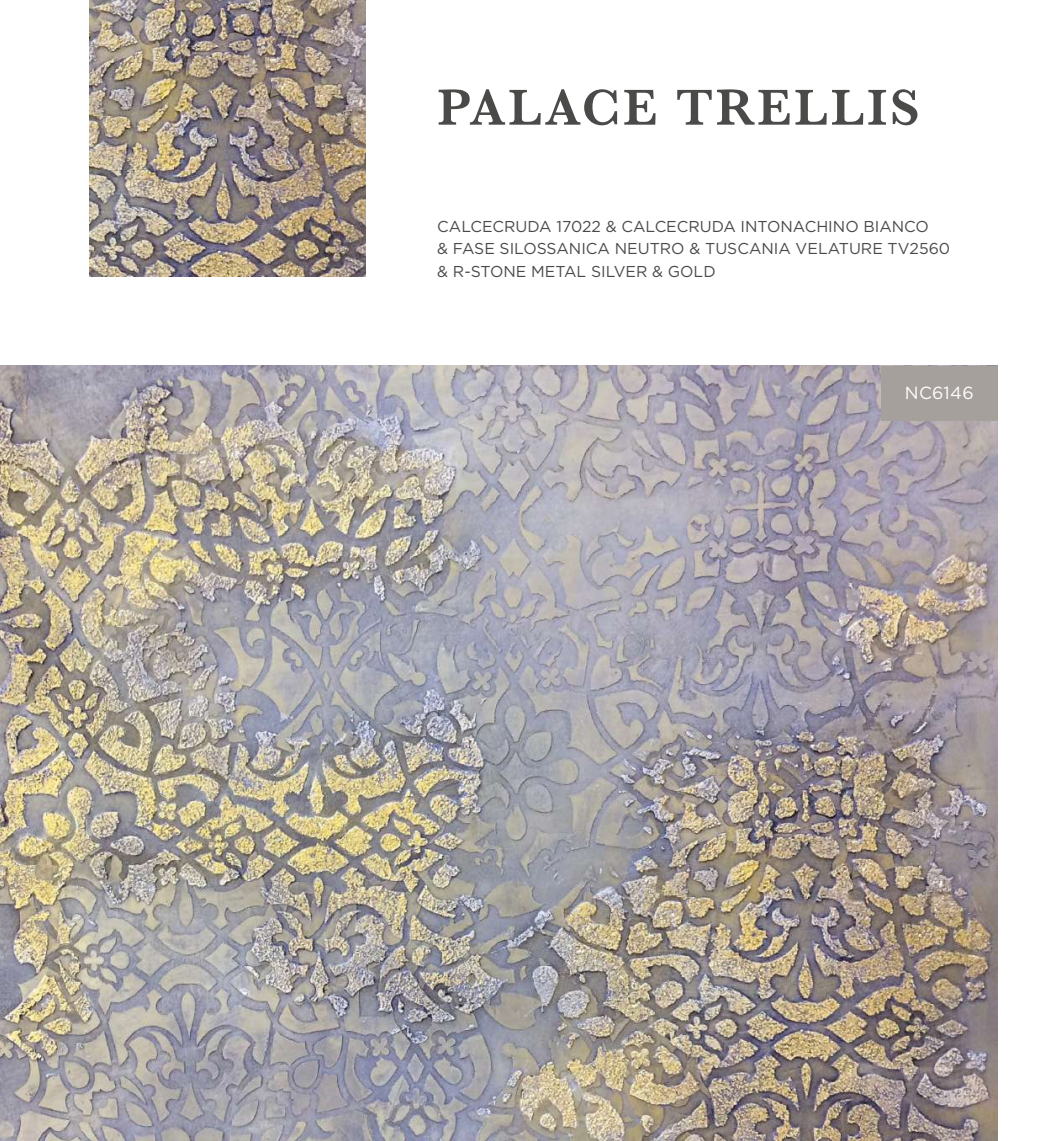
<style>
.page{position:relative;width:1042px;height:1141px;background:#fff}
.page>*{position:absolute;margin:0;border:0;box-sizing:border-box;transform-origin:0 0}
.t1{font:600 52.5px "Baskerville";letter-spacing:.05em;color:#4a4a49}
.t2{font:17.5px "Gotham";letter-spacing:.02em;color:#fff}
.t3{font:15.75px/22.4px "Gotham";color:#4a4a49}
</style>
<div class="page">
<img style="left:0;top:366px;width:997px;height:775px">
<img style="left:89px;top:0;width:277px;height:277px">
<div style="left:881px;top:366px;width:116px;height:55px;background:#a6a09d"></div>
<h1 class="t1" style="left:437px;top:71px;width:484px">PALACE TRELLIS</h1>
<p class="t3" style="left:437px;top:215px;width:514px">CALCECRUDA 17022 &amp; CALCECRUDA INTONACHINO BIANCO<br>&amp; FASE SILOSSANICA NEUTRO &amp; TUSCANIA VELATURE TV2560 &amp; R-STONE METAL SILVER &amp; GOLD</p>
<p class="t2" style="left:905px;top:383px;width:70px">NC6146</p>
</div>
